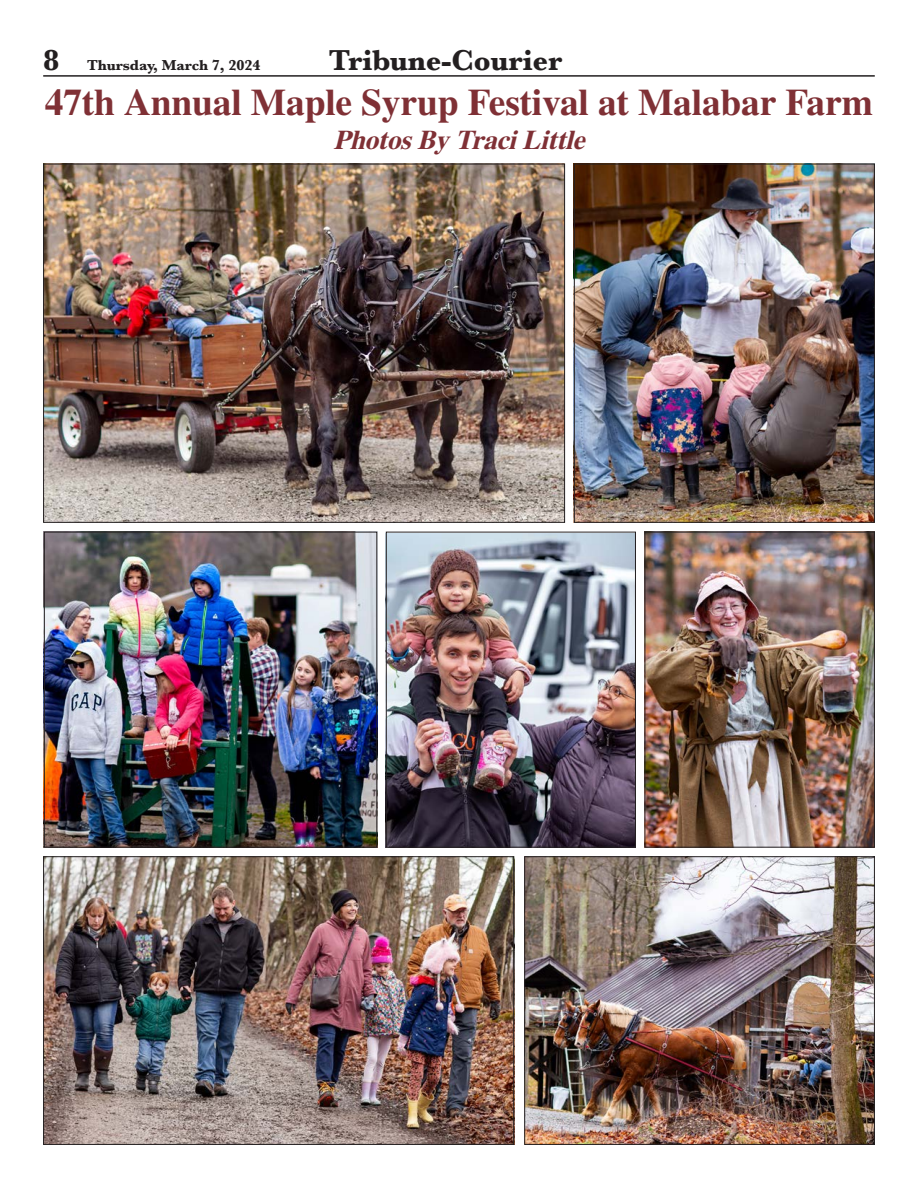
<style>
.page{position:relative;width:918px;height:1188px;background:#fff}
.page>*{position:absolute;margin:0;border:0;box-sizing:border-box;transform-origin:0 0}
.t1{font:700 37.5px "STIX General";letter-spacing:-.005em;color:#7f3035}
.t2{font:700 30px "Baskerville";letter-spacing:-.005em;color:#231f20}
.t3{font:italic 700 27px "STIX General";color:#7f3035}
.t4{font:700 15px "Baskerville";letter-spacing:-.005em;color:#231f20}
.s1{font-size:30px}
</style>
<div class="page">
<hr style="left:43px;top:75px;width:832px;height:2px;background:#231f20">
<img style="left:45px;top:166px;width:518px;height:355px">
<img style="left:576px;top:166px;width:297px;height:355px">
<div style="left:574px;top:164px;width:301px;height:359px;border:1px solid #231f20"></div>
<img style="left:388px;top:534px;width:246px;height:312px">
<div style="left:386px;top:532px;width:250px;height:316px;border:1px solid #231f20"></div>
<img style="left:46px;top:534px;width:329px;height:312px">
<div style="left:44px;top:532px;width:333px;height:316px;border:1px solid #231f20"></div>
<img style="left:45px;top:858px;width:467px;height:285px">
<div style="left:43px;top:856px;width:471px;height:289px;border:1px solid #231f20"></div>
<img style="left:526px;top:858px;width:347px;height:285px">
<div style="left:524px;top:856px;width:351px;height:289px;border:1px solid #231f20"></div>
<img style="left:647px;top:534px;width:226px;height:312px">
<div style="left:645px;top:532px;width:230px;height:316px;border:1px solid #231f20"></div>
<p class="t4" style="left:43px;top:55px;width:219px"><span class="s1">8</span> Thursday, March 7, 2024</p>
<p class="t2" style="left:329px;top:40px;width:235px">Tribune-Courier</p>
<p class="t1" style="left:45px;top:75px;width:830px">47th Annual Maple Syrup Festival at Malabar Farm</p>
<p class="t3" style="left:333px;top:121px;width:263px">PhotosByTraciLittle</p>
</div>
